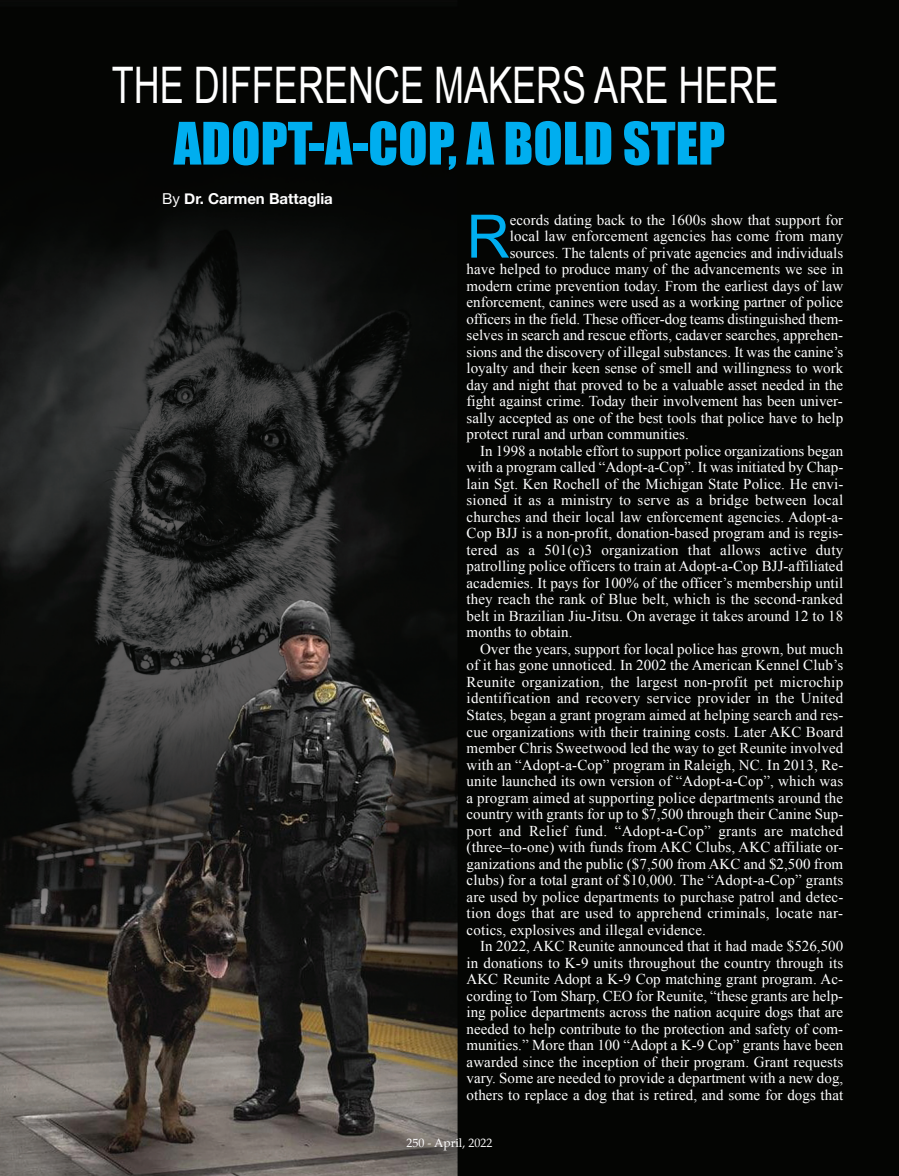
<style>
.page{position:relative;width:899px;height:1176px;background:#fff}
.page>*{position:absolute;margin:0;border:0;box-sizing:border-box;transform-origin:0 0}
.t1{font:59.85px "Arial";color:#00aeef}
.t2{font:54px "Impact";color:#00aeef}
.t3{font:50.4px "Arial";color:#fff;scale:.71 1}
.t4{font:15px "Times New Roman";letter-spacing:.005em;color:#fff}
.t5{font:700 15px "Helvetica Neue";color:#fff}
.t6{font:12px "Palatino";color:#fff}
.s1{font-weight:400}
</style>
<div class="page">
<img style="left:0;top:0;width:898px;height:1175px">
<h3 class="t3" style="left:112px;top:57px;width:940px">THE DIFFERENCE MAKERS ARE HERE</h3>
<h2 class="t2" style="left:174px;top:110px;width:553px">ADOPT-A-COP, A BOLD STEP</h2>
<p class="t5" style="left:162px;top:189px;width:172px"><span class="s1">By</span> Dr. Carmen Battaglia</p>
<h1 class="t1" style="left:466px;top:203px;width:45px">R</h1>
<p class="t4" style="left:509px;top:211px;width:335px">ecords dating back to the 1600s show that support for</p>
<p class="t4" style="left:509px;top:228px;width:335px">local law enforcement agencies has come from many</p>
<p class="t4" style="left:509px;top:244px;width:335px">sources. The talents of private agencies and individuals</p>
<p class="t4" style="left:466px;top:261px;width:378px">have helped to produce many of the advancements we see in</p>
<p class="t4" style="left:466px;top:277px;width:378px">modern crime prevention today. From the earliest days of law</p>
<p class="t4" style="left:466px;top:294px;width:378px">enforcement, canines were used as a working partner of police</p>
<p class="t4" style="left:466px;top:310px;width:378px">officers in the field. These officer-dog teams distinguished them-</p>
<p class="t4" style="left:466px;top:327px;width:378px">selves in search and rescue efforts, cadaver searches, apprehen-</p>
<p class="t4" style="left:466px;top:343px;width:378px">sions and the discovery of illegal substances. It was the canine’s</p>
<p class="t4" style="left:466px;top:360px;width:378px">loyalty and their keen sense of smell and willingness to work</p>
<p class="t4" style="left:466px;top:376px;width:378px">day and night that proved to be a valuable asset needed in the</p>
<p class="t4" style="left:466px;top:393px;width:378px">fight against crime. Today their involvement has been univer-</p>
<p class="t4" style="left:466px;top:409px;width:378px">sally accepted as one of the best tools that police have to help</p>
<p class="t4" style="left:466px;top:426px;width:224px">protect rural and urban communities.</p>
<p class="t4" style="left:480px;top:442px;width:364px">In 1998 a notable effort to support police organizations began</p>
<p class="t4" style="left:466px;top:459px;width:378px">with a program called “Adopt-a-Cop”. It was initiated by Chap-</p>
<p class="t4" style="left:466px;top:475px;width:378px">lain Sgt. Ken Rochell of the Michigan State Police. He envi-</p>
<p class="t4" style="left:466px;top:492px;width:378px">sioned it as a ministry to serve as a bridge between local</p>
<p class="t4" style="left:466px;top:508px;width:378px">churches and their local law enforcement agencies. Adopt-a-</p>
<p class="t4" style="left:466px;top:525px;width:378px">Cop BJJ is a non-profit, donation-based program and is regis-</p>
<p class="t4" style="left:466px;top:541px;width:378px">tered as a 501(c)3 organization that allows active duty</p>
<p class="t4" style="left:466px;top:558px;width:378px">patrolling police officers to train at Adopt-a-Cop BJJ-affiliated</p>
<p class="t4" style="left:466px;top:574px;width:378px">academies. It pays for 100% of the officer’s membership until</p>
<p class="t4" style="left:466px;top:591px;width:378px">they reach the rank of Blue belt, which is the second-ranked</p>
<p class="t4" style="left:466px;top:607px;width:378px">belt in Brazilian Jiu-Jitsu. On average it takes around 12 to 18</p>
<p class="t4" style="left:466px;top:624px;width:107px">months to obtain.</p>
<p class="t4" style="left:480px;top:640px;width:364px">Over the years, support for local police has grown, but much</p>
<p class="t4" style="left:466px;top:657px;width:378px">of it has gone unnoticed. In 2002 the American Kennel Club’s</p>
<p class="t4" style="left:466px;top:673px;width:378px">Reunite organization, the largest non-profit pet microchip</p>
<p class="t4" style="left:466px;top:690px;width:378px">identification and recovery service provider in the United</p>
<p class="t4" style="left:466px;top:706px;width:378px">States, began a grant program aimed at helping search and res-</p>
<p class="t4" style="left:466px;top:723px;width:378px">cue organizations with their training costs. Later AKC Board</p>
<p class="t4" style="left:466px;top:739px;width:378px">member Chris Sweetwood led the way to get Reunite involved</p>
<p class="t4" style="left:466px;top:756px;width:378px">with an “Adopt-a-Cop” program in Raleigh, NC. In 2013, Re-</p>
<p class="t4" style="left:466px;top:772px;width:378px">unite launched its own version of “Adopt-a-Cop”, which was</p>
<p class="t4" style="left:466px;top:789px;width:378px">a program aimed at supporting police departments around the</p>
<p class="t4" style="left:466px;top:805px;width:378px">country with grants for up to $7,500 through their Canine Sup-</p>
<p class="t4" style="left:466px;top:822px;width:378px">port and Relief fund. “Adopt-a-Cop” grants are matched</p>
<p class="t4" style="left:466px;top:838px;width:378px">(three–to-one) with funds from AKC Clubs, AKC affiliate or-</p>
<p class="t4" style="left:466px;top:855px;width:378px">ganizations and the public ($7,500 from AKC and $2,500 from</p>
<p class="t4" style="left:466px;top:871px;width:378px">clubs) for a total grant of $10,000. The “Adopt-a-Cop” grants</p>
<p class="t4" style="left:466px;top:888px;width:378px">are used by police departments to purchase patrol and detec-</p>
<p class="t4" style="left:466px;top:904px;width:378px">tion dogs that are used to apprehend criminals, locate nar-</p>
<p class="t4" style="left:466px;top:921px;width:241px">cotics, explosives and illegal evidence.</p>
<p class="t4" style="left:480px;top:937px;width:364px">In 2022, AKC Reunite announced that it had made $526,500</p>
<p class="t4" style="left:466px;top:954px;width:378px">in donations to K-9 units throughout the country through its</p>
<p class="t4" style="left:466px;top:970px;width:378px">AKC Reunite Adopt a K-9 Cop matching grant program. Ac-</p>
<p class="t4" style="left:466px;top:987px;width:378px">cording to Tom Sharp, CEO for Reunite, “these grants are help-</p>
<p class="t4" style="left:466px;top:1003px;width:378px">ing police departments across the nation acquire dogs that are</p>
<p class="t4" style="left:466px;top:1020px;width:378px">needed to help contribute to the protection and safety of com-</p>
<p class="t4" style="left:466px;top:1036px;width:378px">munities.” More than 100 “Adopt a K-9 Cop” grants have been</p>
<p class="t4" style="left:466px;top:1053px;width:378px">awarded since the inception of their program. Grant requests</p>
<p class="t4" style="left:466px;top:1069px;width:378px">vary. Some are needed to provide a department with a new dog,</p>
<p class="t4" style="left:466px;top:1086px;width:378px">others to replace a dog that is retired, and some for dogs that</p>
<p class="t6" style="left:406px;top:1136px;width:87px">250 - April, 2022</p>
</div>
